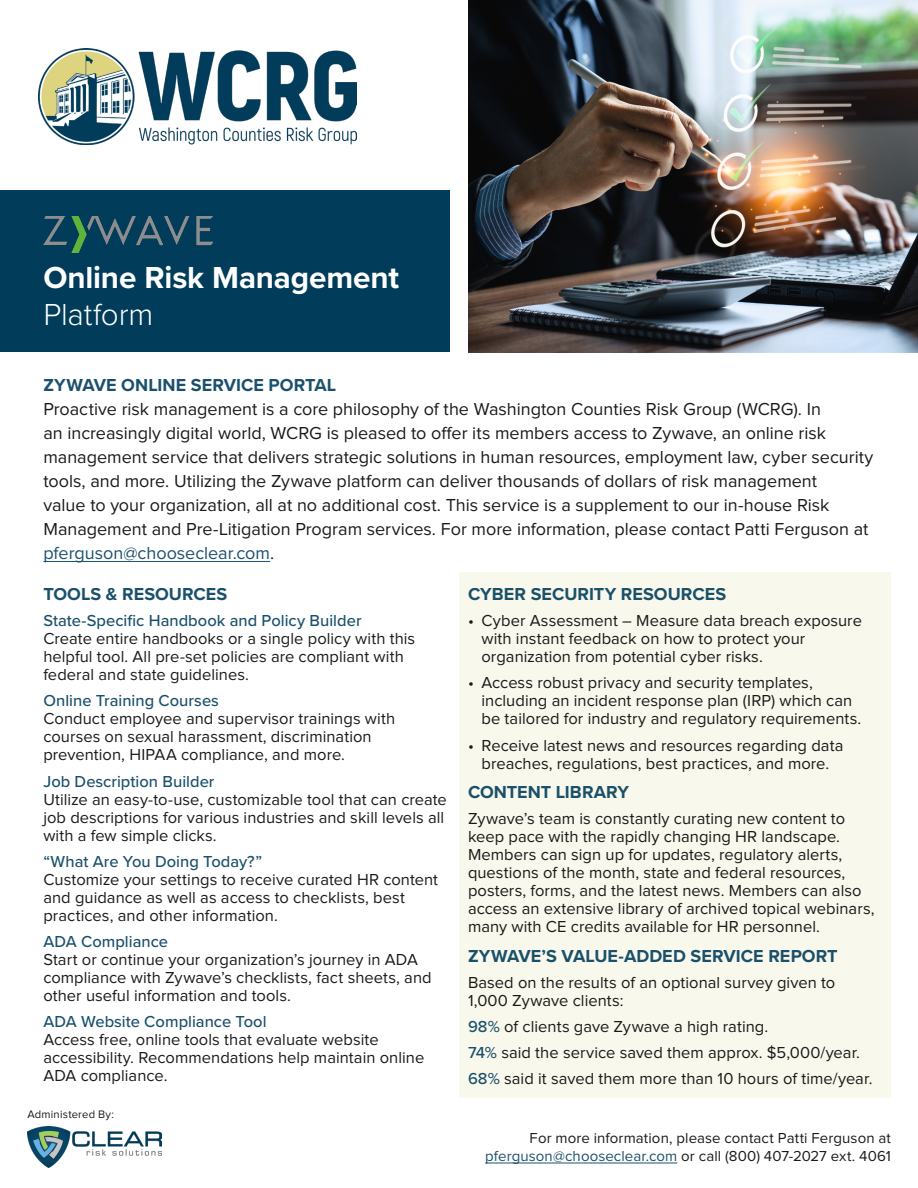
<style>
.page{position:relative;width:918px;height:1188px;background:#fff}
.page>*{position:absolute;margin:0;border:0;box-sizing:border-box;transform-origin:0 0}
.t1{font:700 31.5px "Proxima Nova";letter-spacing:-.005em;color:#fff}
.t2{font:300 31.5px "Proxima Nova";letter-spacing:-.005em;color:#fff}
.t3{font:18px/24px "Proxima Nova";color:#000}
.t4{font:700 18px "Proxima Nova";letter-spacing:.005em;color:#013d5b}
.t5{font:16.5px/18px "Proxima Nova";letter-spacing:.005em;color:#000}
.t6{font:500 16.5px "Proxima Nova";color:#013d5b}
.t7{font:15px/18px "Proxima Nova";letter-spacing:.005em;color:#000;text-align:right}
.t8{font:11.25px "Proxima Nova";letter-spacing:.02em;color:#000}
.s1{color:#013d5b}
.s2{font-weight:500;color:#013d5b}
</style>
<div class="page">
<div style="left:0;top:190px;width:449px;height:162px;background:#013d5b"></div>
<div style="left:459px;top:573px;width:432px;height:525px;background:#f9f8ed"></div>
<img style="left:469px;top:0;width:449px;height:352px">
<hr style="left:43px;top:561px;width:227px;height:1px;background:#013d5b">
<img style="left:43px;top:216px;width:170px;height:37px">
<img style="left:27px;top:1126px;width:135px;height:42px">
<hr style="left:485px;top:1163px;width:192px;height:1px;background:#013d5b">
<img style="left:39px;top:49px;width:318px;height:96px">
<h1 class="t1" style="left:43px;top:254px;width:357px">Online Risk Management</h1>
<h1 class="t2" style="left:43px;top:291px;width:112px">Platform</h1>
<p class="t4" style="left:43px;top:372px;width:294px">ZYWAVE ONLINE SERVICE PORTAL</p>
<p class="t3" style="left:43px;top:398px;width:832px">Proactive risk management is a core philosophy of the Washington Counties Risk Group (WCRG). In<br>an increasingly digital world, WCRG is pleased to offer its members access to Zywave, an online risk management service that delivers strategic solutions in human resources, employment law, cyber security tools, and more. Utilizing the Zywave platform can deliver thousands of dollars of risk management<br>value to your organization, all at no additional cost. This service is a supplement to our in-house Risk Management and Pre-Litigation Program services. For more information, please contact Patti Ferguson at <span class="s1">pferguson@chooseclear.com</span>.</p>
<p class="t4" style="left:43px;top:581px;width:186px">TOOLS &amp; RESOURCES</p>
<p class="t6" style="left:43px;top:609px;width:320px">State-Specific Handbook and Policy Builder</p>
<p class="t5" style="left:43px;top:631px;width:373px">Create entire handbooks or a single policy with this helpful tool. All pre-set policies are compliant with federal and state guidelines.</p>
<p class="t6" style="left:43px;top:689px;width:177px">Online Training Courses</p>
<p class="t5" style="left:43px;top:711px;width:353px">Conduct employee and supervisor trainings with courses on sexual harassment, discrimination prevention, HIPAA compliance, and more.</p>
<p class="t6" style="left:43px;top:769px;width:173px">Job Description Builder</p>
<p class="t5" style="left:43px;top:791px;width:405px">Utilize an easy-to-use, customizable tool that can create job descriptions for various industries and skill levels all with a few simple clicks.</p>
<p class="t6" style="left:43px;top:849px;width:220px">“What Are You Doing Today?”</p>
<p class="t5" style="left:43px;top:871px;width:396px">Customize your settings to receive curated HR content and guidance as well as access to checklists, best practices, and other information.</p>
<p class="t6" style="left:43px;top:929px;width:126px">ADA Compliance</p>
<p class="t5" style="left:43px;top:951px;width:390px">Start or continue your organization’s journey in ADA compliance with Zywave’s checklists, fact sheets, and other useful information and tools.</p>
<p class="t6" style="left:43px;top:1009px;width:225px">ADA Website Compliance Tool</p>
<p class="t5" style="left:43px;top:1031px;width:382px">Access free, online tools that evaluate website accessibility. Recommendations help maintain online<br>ADA compliance.</p>
<p class="t4" style="left:468px;top:581px;width:260px">CYBER SECURITY RESOURCES</p>
<p class="t5" style="left:481px;top:613px;width:382px;text-indent:-13px">• Cyber Assessment – Measure data breach exposure with instant feedback on how to protect your organization from potential cyber risks.</p>
<p class="t5" style="left:481px;top:675px;width:381px;text-indent:-13px">• Access robust privacy and security templates, including an incident response plan (IRP) which can be tailored for industry and regulatory requirements.</p>
<p class="t5" style="left:468px;top:737px;width:377px;text-align:center">• Receive latest news and resources regarding data breaches, regulations, best practices, and more.</p>
<p class="t4" style="left:468px;top:779px;width:163px">CONTENT LIBRARY</p>
<p class="t5" style="left:468px;top:811px;width:408px">Zywave’s team is constantly curating new content to keep pace with the rapidly changing HR landscape.<br>Members can sign up for updates, regulatory alerts, questions of the month, state and federal resources, posters, forms, and the latest news. Members can also access an extensive library of archived topical webinars, many with CE credits available for HR personnel.</p>
<p class="t4" style="left:468px;top:943px;width:371px">ZYWAVE’S VALUE-ADDED SERVICE REPORT</p>
<p class="t5" style="left:468px;top:974px;width:369px">Based on the results of an optional survey given to<br>1,000 Zywave clients:</p>
<p class="t5" style="left:468px;top:1014px;width:406px;line-height:26.1px"><span class="s2">98%</span> of clients gave Zywave a high rating.<br><span class="s2">74%</span> said the service saved them approx. $5,000/year.<br><span class="s2">68%</span> said it saved them more than 10 hours of time/year.</p>
<p class="t8" style="left:27px;top:1109px;width:88px">Administered By:</p>
<p class="t7" style="left:485px;top:1130px;width:407px">For more information, please contact Patti Ferguson at <span class="s1">pferguson@chooseclear.com</span> or call (800) 407-2027 ext. 4061</p>
</div>
